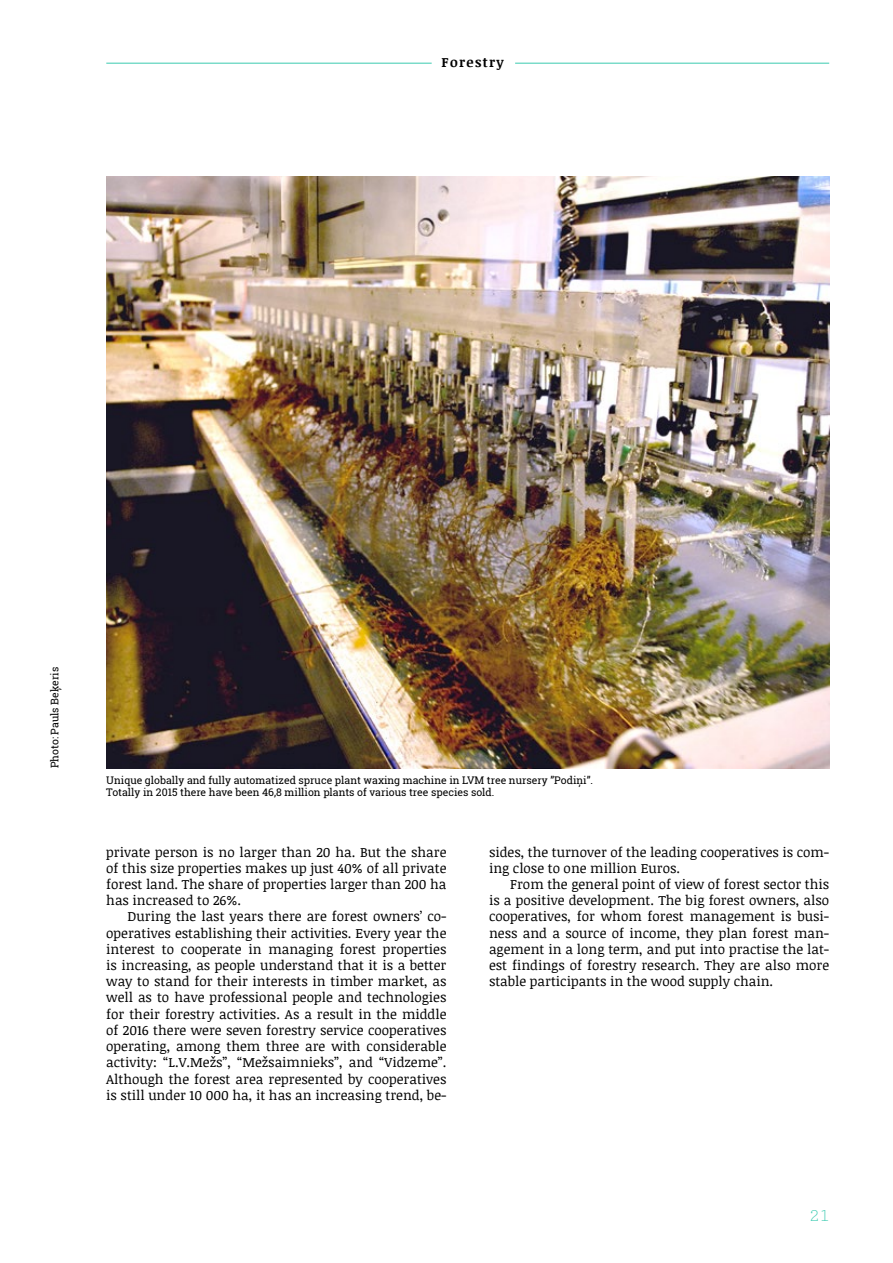
<style>
.page{position:relative;width:893px;height:1263px;background:#fff}
.page>*{position:absolute;margin:0;border:0;box-sizing:border-box;transform-origin:0 0}
.t1{font:300 16.5px "Archer Pro";color:#3bcab0}
.t2{font:13.5px/16.2px "Noticia Text";color:#000;text-align:justify}
.t3{font:700 13.5px "Noticia Text";letter-spacing:.1em;color:#000}
.t4{font:10.5px/12.6px "Roboto Slab";color:#000}
</style>
<div class="page">
<hr style="left:106px;top:63px;width:723px;height:1px;background:#3bcab0">
<div style="left:432px;top:53px;width:83px;height:18px;background:#fff"></div>
<img style="left:106px;top:177px;width:723px;height:591px">
<p class="t3" style="left:442px;top:52px;width:64px">Forestry</p>
<p class="t4" style="left:48px;top:768px;width:103px;rotate:-90deg">Photo: Pauls Beķeris</p>
<p class="t4" style="left:106px;top:773px;width:488px">Unique globally and fully automatized spruce plant waxing machine in LVM tree nursery ”Podiņi”.<br>Totally in 2015 there have been 46,8 million plants of various tree species sold.</p>
<p class="t2" style="left:106px;top:843px;width:342px">private person is no larger than 20 ha. But the share of this size properties makes up just 40% of all private forest land. The share of properties larger than 200 ha has increased to 26%.</p>
<p class="t2" style="left:106px;top:908px;width:342px;text-indent:21px">During the last years there are forest owners’ co&shy;operatives establishing their activities. Every year the interest to cooperate in managing forest properties is increasing, as people understand that it is a better way to stand for their interests in timber market, as well as to have professional people and technologies for their forestry activities. As a result in the middle of 2016 there were seven forestry service cooperatives operating, among them three are with considerable activity: “L.V.Mežs”, “Mežsaimnieks”, and “Vidzeme”.<br>Although the forest area represented by cooperatives is still under 10 000 ha, it has an increasing trend, be-</p>
<p class="t2" style="left:489px;top:843px;width:342px">sides, the turnover of the leading cooperatives is com&shy;ing close to one million Euros.</p>
<p class="t2" style="left:489px;top:876px;width:342px;text-indent:21px">From the general point of view of forest sector this is a positive development. The big forest owners, also cooperatives, for whom forest management is busi&shy;ness and a source of income, they plan forest man&shy;agement in a long term, and put into practise the lat&shy;est findings of forestry research. They are also more stable participants in the wood supply chain.</p>
<p class="t1" style="left:810px;top:1204px;width:21px">21</p>
</div>
